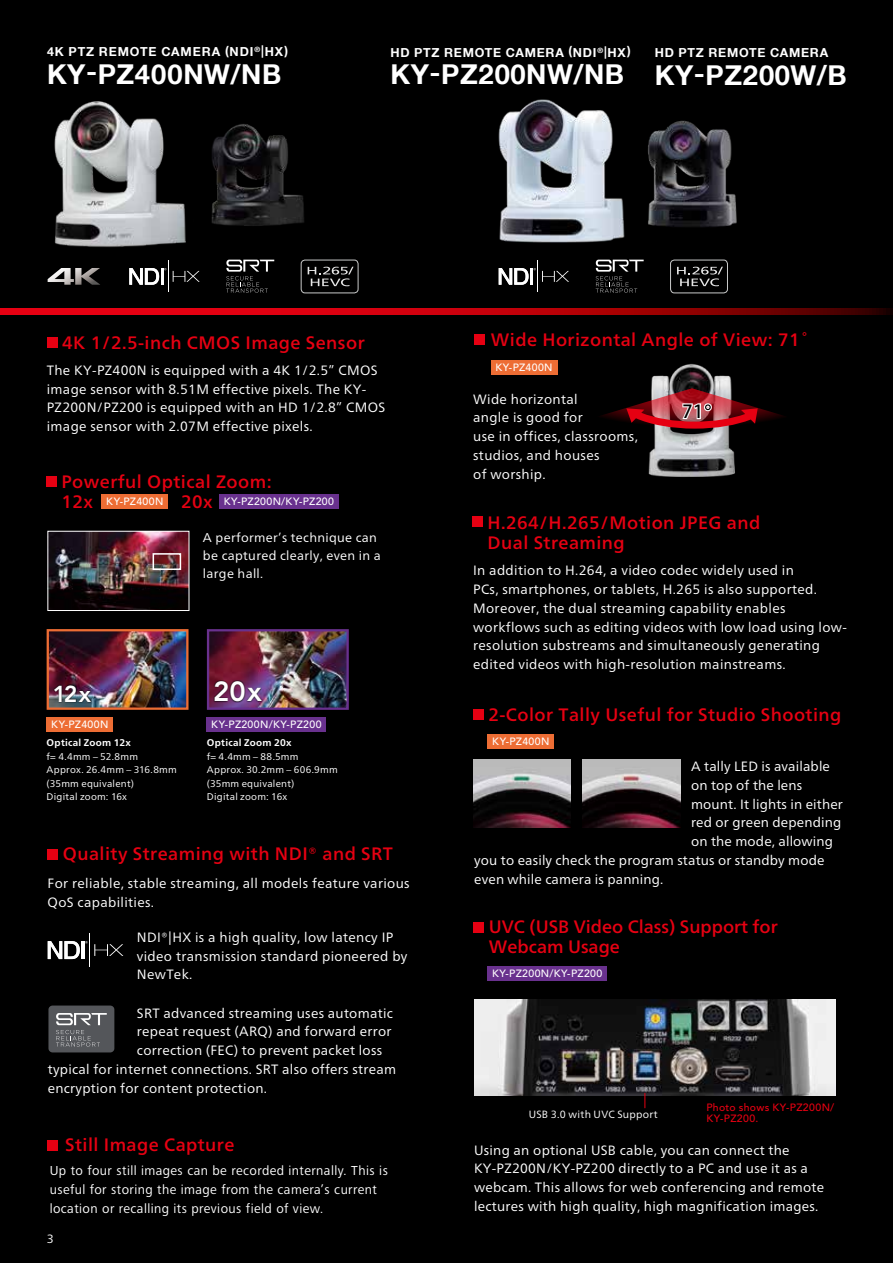
<style>
.page{position:relative;width:893px;height:1263px;background:#000}
.page>*{position:absolute;margin:0;border:0;box-sizing:border-box;transform-origin:0 0}
.t1{font:800 27.6px "Avenir LT Std";color:#fff}
.t2{font:700 27.3px "Helvetica Neue LT Com";letter-spacing:.02em;color:#fff}
.t3{font:800 22.95px "Avenir LT Std";color:#fff}
.t4{font:500 18px/20.2px "Frutiger Neue LT Pro";letter-spacing:.025em;color:#e60012}
.t5{font:500 18px/20.2px "Frutiger Neue LT Pro";color:#e60012}
.t6{font:500 17.85px "Koz Go Pr 6 N";color:#000}
.t7{font:13.5px/18.8px "Frutiger Neue LT Pro";letter-spacing:.025em;color:#fff}
.t8{font:13.5px/18.8px "Frutiger Next Pro";letter-spacing:.03em;color:#fff}
.t9{font:12.75px/18px "Frutiger Neue LT Pro";letter-spacing:.025em;color:#fff}
.t10{font:700 12.45px "Helvetica Neue LT Com";letter-spacing:.065em;color:#fff}
.t11{font:12px "Frutiger Neue LT Pro";color:#fff}
.t12{font:500 10.5px "Avenir LT Std";letter-spacing:.035em;color:#fff}
.t13{font:500 10.5px/11.2px "Avenir LT Std";letter-spacing:.03em;color:#e60012}
.t14{font:10.5px "Frutiger Neue LT Pro";letter-spacing:.02em;color:#fff}
.t15{font:9.75px/13.5px "Frutiger Neue LT Pro";letter-spacing:.025em;color:#fff}
.t16{font:700 9.75px "Frutiger Neue LT Pro";letter-spacing:.03em;color:#fff}
</style>
<div class="page">
<div style="left:488px;top:966px;width:119px;height:14px;background:#69318e"></div>
<div style="left:207px;top:717px;width:119px;height:14px;background:#69318e"></div>
<img style="left:648px;top:363px;width:87px;height:114px">
<svg style="left:600px;top:388px;width:185px;height:41px"></svg>
<div style="left:491px;top:360px;width:66px;height:15px;background:#ed6d34"></div>
<div style="left:102px;top:494px;width:66px;height:14px;background:#ed6d34"></div>
<div style="left:219px;top:494px;width:119px;height:14px;background:#69318e"></div>
<img style="left:50px;top:632px;width:136px;height:75px">
<div style="left:47px;top:629px;width:142px;height:81px;border:2px solid #ed6d34"></div>
<svg style="left:53px;top:683px;width:40px;height:20px"></svg>
<img style="left:210px;top:632px;width:136px;height:75px">
<div style="left:207px;top:629px;width:142px;height:81px;border:2px solid #69318e"></div>
<svg style="left:214px;top:680px;width:49px;height:23px"></svg>
<div style="left:47px;top:717px;width:66px;height:14px;background:#ed6d34"></div>
<img style="left:49px;top:533px;width:138px;height:76px">
<div style="left:47px;top:531px;width:142px;height:80px;border:1px solid #fff"></div>
<svg style="left:152px;top:552px;width:30px;height:19px"></svg>
<div style="left:48px;top:1005px;width:66px;height:47px;background:#54565a;border-radius:4px"></div>
<svg style="left:56px;top:1013px;width:51px;height:34px"></svg>
<div style="left:488px;top:735px;width:66px;height:14px;background:#ed6d34"></div>
<img style="left:473px;top:760px;width:98px;height:68px">
<img style="left:583px;top:760px;width:97px;height:68px">
<img style="left:474px;top:999px;width:361px;height:96px">
<svg style="left:644px;top:1093px;width:1px;height:15px"></svg>
<img style="left:648px;top:120px;width:89px;height:147px">
<img style="left:498px;top:99px;width:127px;height:190px">
<img style="left:54px;top:101px;width:132px;height:146px">
<img style="left:211px;top:124px;width:93px;height:102px">
<svg style="left:48px;top:268px;width:52px;height:17px"></svg>
<svg style="left:226px;top:259px;width:49px;height:34px"></svg>
<div style="left:301px;top:260px;width:57px;height:33px;border:1px solid #c9caca;border-radius:4px"></div>
<svg style="left:308px;top:267px;width:46px;height:19px"></svg>
<hr style="left:168px;top:260px;width:1px;height:32px;background:#fff">
<svg style="left:173px;top:271px;width:27px;height:11px"></svg>
<svg style="left:129px;top:268px;width:37px;height:17px"></svg>
<svg style="left:596px;top:257px;width:48px;height:36px"></svg>
<div style="left:670px;top:260px;width:58px;height:33px;border:1px solid #c9caca;border-radius:4px"></div>
<svg style="left:677px;top:267px;width:46px;height:19px"></svg>
<hr style="left:537px;top:260px;width:1px;height:32px;background:#fff">
<svg style="left:542px;top:271px;width:27px;height:11px"></svg>
<svg style="left:499px;top:268px;width:37px;height:17px"></svg>
<div style="left:47px;top:337px;width:10px;height:11px;background:#e60012"></div>
<div style="left:47px;top:476px;width:10px;height:11px;background:#e60012"></div>
<div style="left:48px;top:849px;width:10px;height:10px;background:#e60012"></div>
<div style="left:472px;top:517px;width:11px;height:10px;background:#e60012"></div>
<div style="left:473px;top:710px;width:11px;height:10px;background:#e60012"></div>
<div style="left:473px;top:922px;width:11px;height:10px;background:#e60012"></div>
<div style="left:474px;top:334px;width:11px;height:11px;background:#e60012"></div>
<svg style="left:0;top:309px;width:893px;height:5px;background:#b60009"></svg>
<div style="left:48px;top:1140px;width:10px;height:10px;background:#e60012"></div>
<hr style="left:89px;top:933px;width:1px;height:33px;background:#fff">
<svg style="left:94px;top:944px;width:29px;height:12px"></svg>
<svg style="left:48px;top:941px;width:40px;height:18px"></svg>
<p class="t10" style="left:47px;top:44px;width:243px">4K PTZ REMOTE CAMERA (NDI<sup>®</sup>|HX)</p>
<h2 class="t2" style="left:47px;top:57px;width:236px">KY-PZ400NW/NB</h2>
<p class="t10" style="left:391px;top:45px;width:242px">HD PTZ REMOTE CAMERA (NDI<sup>®</sup>|HX)</p>
<h2 class="t2" style="left:391px;top:57px;width:235px">KY-PZ200NW/NB</h2>
<p class="t10" style="left:655px;top:45px;width:175px">HD PTZ REMOTE CAMERA</p>
<h2 class="t2" style="left:655px;top:58px;width:193px">KY-PZ200W/B</h2>
<h3 class="t4" style="left:62px;top:332px;width:304px">4K 1/2.5-inch CMOS Image Sensor</h3>
<h3 class="t4" style="left:491px;top:329px;width:320px">Wide Horizontal Angle of View: 71˚</h3>
<p class="t7" style="left:47px;top:361px;width:340px">The KY-PZ400N is equipped with a 4K 1/2.5” CMOS image sensor with 8.51M effective pixels. The KY-PZ200N/PZ200 is equipped with an HD 1/2.8” CMOS image sensor with 2.07M effective pixels.</p>
<h3 class="t4" style="left:62px;top:471px;width:212px">Powerful Optical Zoom:<br>12x</h3>
<h3 class="t4" style="left:181px;top:491px;width:33px">20x</h3>
<p class="t12" style="left:106px;top:495px;width:59px">KY-PZ400N</p>
<p class="t12" style="left:224px;top:495px;width:112px">KY-PZ200N/KY-PZ200</p>
<p class="t9" style="left:203px;top:528px;width:179px">A performer’s technique can be captured clearly, even in a large hall.</p>
<h3 class="t3" style="left:53px;top:680px;width:40px">12x</h3>
<p class="t16" style="left:47px;top:737px;width:86px">Optical Zoom 12x</p>
<p class="t15" style="left:47px;top:749px;width:132px">f= 4.4mm – 52.8mm<br>Approx. 26.4mm – 316.8mm (35mm equivalent)<br>Digital zoom: 16x</p>
<p class="t12" style="left:51px;top:718px;width:59px">KY-PZ400N</p>
<h1 class="t1" style="left:213px;top:675px;width:50px">20x</h1>
<p class="t12" style="left:211px;top:718px;width:112px">KY-PZ200N/KY-PZ200</p>
<p class="t16" style="left:207px;top:737px;width:86px">Optical Zoom 20x</p>
<p class="t15" style="left:207px;top:749px;width:132px">f= 4.4mm – 88.5mm<br>Approx. 30.2mm – 606.9mm (35mm equivalent)<br>Digital zoom: 16x</p>
<h3 class="t4" style="left:63px;top:843px;width:332px">Quality Streaming with NDI® and SRT</h3>
<p class="t7" style="left:48px;top:874px;width:364px">For reliable, stable streaming, all models feature various<br>QoS capabilities.</p>
<p class="t7" style="left:137px;top:928px;width:272px">NDI®|HX is a high quality, low latency IP video transmission standard pioneered by<br>NewTek.</p>
<p class="t7" style="left:137px;top:1003px;width:258px">SRT advanced streaming uses automatic</p>
<p class="t7" style="left:137px;top:1022px;width:256px">repeat request (ARQ) and forward error</p>
<p class="t7" style="left:137px;top:1041px;width:247px">correction (FEC) to prevent packet loss</p>
<p class="t7" style="left:48px;top:1059px;width:350px">typical for internet connections. SRT also offers stream</p>
<p class="t7" style="left:48px;top:1078px;width:221px">encryption for content protection.</p>
<h3 class="t4" style="left:65px;top:1135px;width:171px">Still Image Capture</h3>
<p class="t8" style="left:50px;top:1161px;width:340px">Up to four still images can be recorded internally. This is useful for storing the image from the camera’s current location or recalling its previous field of view.</p>
<p class="t11" style="left:47px;top:1232px;width:8px">3</p>
<p class="t12" style="left:495px;top:361px;width:59px">KY-PZ400N</p>
<p class="t7" style="left:473px;top:389px;width:166px">Wide horizontal<br>angle is good for<br>use in offices, classrooms, studios, and houses<br>of worship.</p>
<h3 class="t4" style="left:488px;top:512px;width:274px">H.264/H.265/Motion JPEG and<br>Dual Streaming</h3>
<h3 class="t6" style="left:682px;top:401px;width:22px">71</h3>
<p class="t7" style="left:473px;top:561px;width:375px">In addition to H.264, a video codec widely used in<br>PCs, smartphones, or tablets, H.265 is also supported.<br>Moreover, the dual streaming capability enables workflows such as editing videos with low load using low&shy;resolution substreams and simultaneously generating edited videos with high-resolution mainstreams.</p>
<h3 class="t4" style="left:488px;top:704px;width:354px">2-Color Tally Useful for Studio Shooting</h3>
<p class="t12" style="left:492px;top:736px;width:59px">KY-PZ400N</p>
<p class="t7" style="left:691px;top:757px;width:140px">A tally LED is available</p>
<p class="t7" style="left:691px;top:776px;width:113px">on top of the lens</p>
<p class="t7" style="left:691px;top:794px;width:153px">mount. It lights in either</p>
<p class="t7" style="left:691px;top:813px;width:152px">red or green depending</p>
<p class="t7" style="left:691px;top:832px;width:143px">on the mode, allowing</p>
<p class="t7" style="left:474px;top:851px;width:352px">you to easily check the program status or standby mode</p>
<p class="t7" style="left:474px;top:869px;width:191px">even while camera is panning.</p>
<h3 class="t5" style="left:489px;top:916px;width:290px">UVC (USB Video Class) Support for<br>Webcam Usage</h3>
<p class="t12" style="left:492px;top:967px;width:112px">KY-PZ200N/KY-PZ200</p>
<p class="t14" style="left:529px;top:1108px;width:131px">USB 3.0 with UVC Support</p>
<p class="t13" style="left:706px;top:1101px;width:129px">Photo shows KY-PZ200N/<br>KY-PZ200.</p>
<p class="t7" style="left:474px;top:1140px;width:352px">Using an optional USB cable, you can connect the KY-PZ200N/KY-PZ200 directly to a PC and use it as a webcam. This allows for web conferencing and remote lectures with high quality, high magnification images.</p>
</div>
